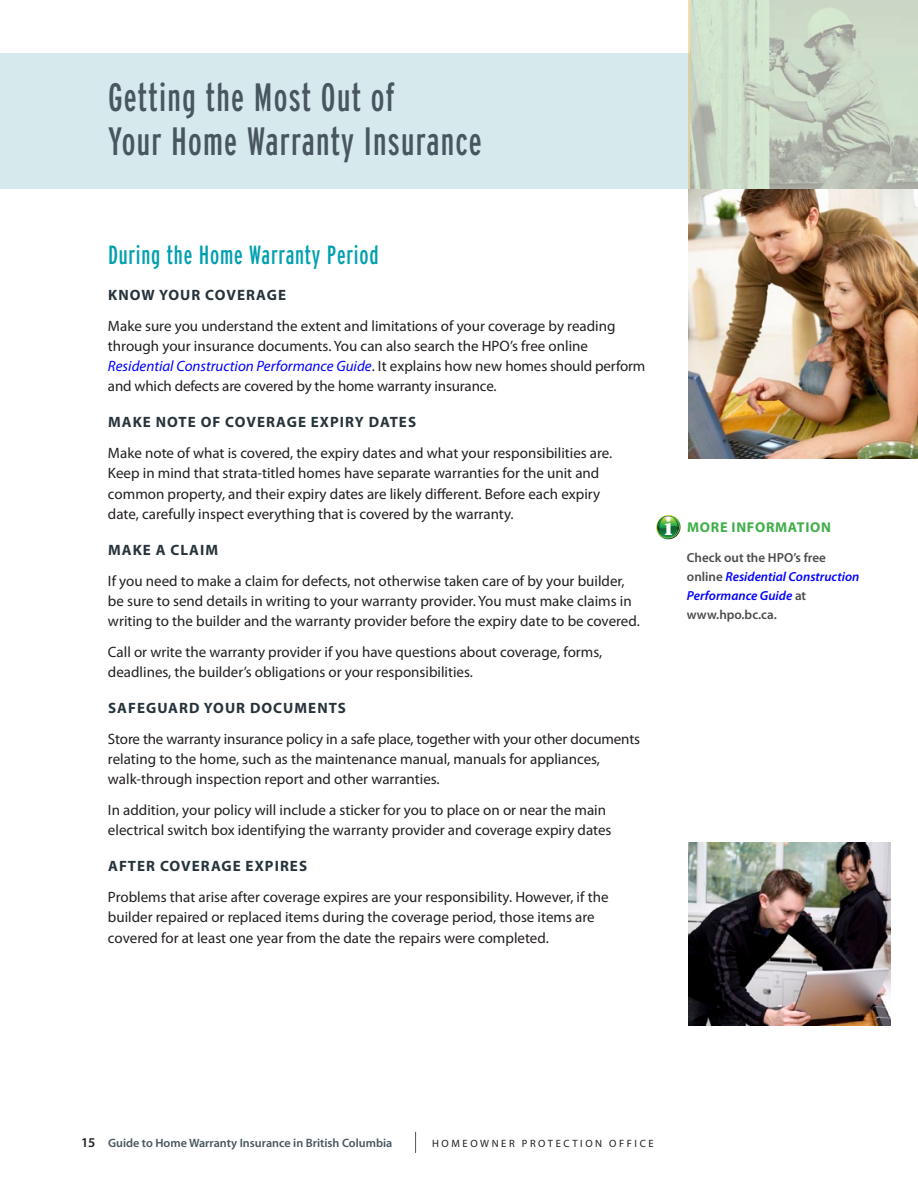
<style>
.page{position:relative;width:918px;height:1188px;background:#fff}
.page>*{position:absolute;margin:0;border:0;box-sizing:border-box;transform-origin:0 0}
.Body_Intro{font:extra-condensed 39.45px/44.5px "Interstate";letter-spacing:.03em;color:#48565f}
._1_Head{font:extra-condensed 26.25px "Interstate";letter-spacing:.03em;color:#00a0b0}
.t1{font:900 26.1px "Minion Std";color:#fff}
.Body{font:15px/20.2px "Myriad Pro";color:#231f20}
.Body-2{font:700 15px "Myriad Pro";letter-spacing:.07em;color:#27343c}
.Sidebar_Head{font:700 15px "Myriad Pro";letter-spacing:.07em;color:#27343c}
.Sidebar_Head-2{font:700 14.25px "Myriad Pro";letter-spacing:.05em;color:#40ae49}
.THIS_MORE_INFO{font:600 13.2px/19px "Myriad Pro";color:#4b4c4d}
.t2{font:600 12.15px "Myriad Pro";color:#48565f}
.t3{font:10.65px "Myriad Pro";letter-spacing:.24em;color:#231f20}
.s1{font-style:italic;color:#00f}
.s2{font-size:13.5px;color:#231f20}
</style>
<div class="page">
<div style="left:0;top:54px;width:918px;height:135px;background:#d6eaee"></div>
<svg style="left:415px;top:1132px;width:1px;height:21px"></svg>
<svg style="left:656px;top:515px;width:25px;height:25px"></svg>
<img style="left:688px;top:189px;width:230px;height:270px">
<img style="left:690px;top:0;width:228px;height:188px">
<img style="left:688px;top:842px;width:203px;height:184px">
<p class="Body_Intro" style="left:108px;top:74px;width:375px">Getting the Most Out of<br>Your Home Warranty Insurance</p>
<p class="_1_Head" style="left:108px;top:240px;width:272px">During the Home Warranty Period</p>
<p class="Sidebar_Head" style="left:108px;top:285px;width:179px">KNOW YOUR COVERAGE</p>
<p class="Body" style="left:108px;top:315px;width:539px">Make sure you understand the extent and limitations of your coverage by reading through your insurance documents. You can also search the HPO’s free online <span class="s1">Residential Construction Performance Guide</span>. It explains how new homes should perform and which defects are covered by the home warranty insurance.</p>
<p class="Body-2" style="left:108px;top:413px;width:309px">MAKE NOTE OF COVERAGE EXPIRY DATES</p>
<p class="Body" style="left:108px;top:443px;width:506px">Make note of what is covered, the expiry dates and what your responsibilities are.<br>Keep in mind that strata-titled homes have separate warranties for the unit and common property, and their expiry dates are likely different. Before each expiry date, carefully inspect everything that is covered by the warranty.</p>
<p class="Body-2" style="left:108px;top:540px;width:112px">MAKE A CLAIM</p>
<p class="Body" style="left:108px;top:570px;width:533px">If you need to make a claim for defects, not otherwise taken care of by your builder, be sure to send details in writing to your warranty provider. You must make claims in writing to the builder and the warranty provider before the expiry date to be covered.</p>
<p class="Body" style="left:108px;top:642px;width:496px">Call or write the warranty provider if you have questions about coverage, forms, deadlines, the builder’s obligations or your responsibilities.</p>
<p class="Body-2" style="left:108px;top:698px;width:239px">SAFEGUARD YOUR DOCUMENTS</p>
<p class="Body" style="left:108px;top:729px;width:534px">Store the warranty insurance policy in a safe place, together with your other documents relating to the home, such as the maintenance manual, manuals for appliances, walk-through inspection report and other warranties.</p>
<p class="Body" style="left:108px;top:800px;width:505px">In addition, your policy will include a sticker for you to place on or near the main electrical switch box identifying the warranty provider and coverage expiry dates</p>
<p class="Body-2" style="left:108px;top:857px;width:200px">AFTER COVERAGE EXPIRES</p>
<p class="Body" style="left:108px;top:887px;width:502px">Problems that arise after coverage expires are your responsibility. However, if the builder repaired or replaced items during the coverage period, those items are covered for at least one year from the date the repairs were completed.</p>
<p class="t1" style="left:665px;top:514px;width:9px">i</p>
<p class="Sidebar_Head-2" style="left:687px;top:518px;width:145px">MORE INFORMATION</p>
<p class="THIS_MORE_INFO" style="left:687px;top:548px;width:174px">Check out the HPO’s free online <span class="s1">Residential Construction<br>Performance Guide</span> at www.hpo.bc.ca.</p>
<p class="t2" style="left:81px;top:1135px;width:313px"><span class="s2">15</span> Guide to Home Warranty Insurance in British Columbia</p>
<p class="t3" style="left:432px;top:1137px;width:223px">HOMEOWNER PROTECTION OFFICE</p>
</div>
